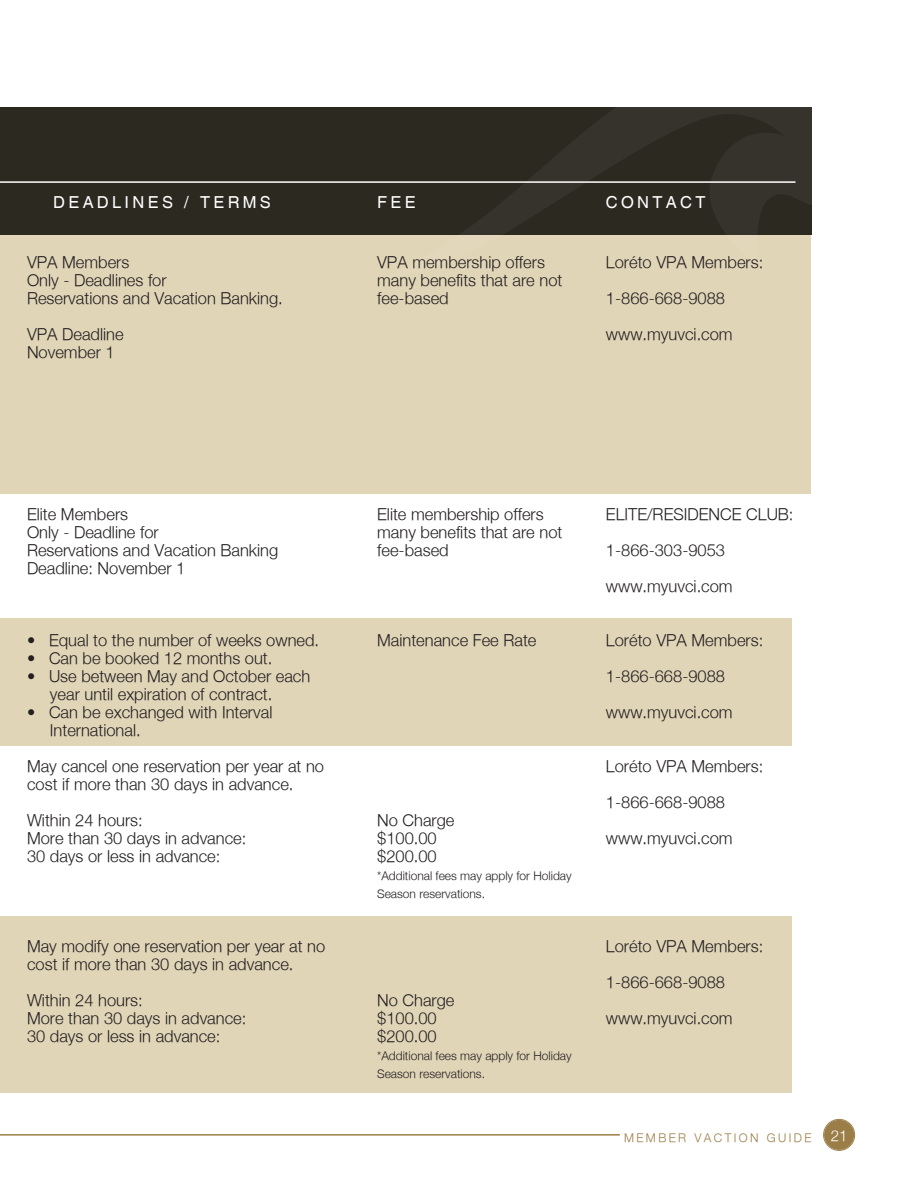
<style>
.page{position:relative;width:918px;height:1188px;background:#fff}
.page>*{position:absolute;margin:0;border:0;box-sizing:border-box;transform-origin:0 0}
.t1{font:300 16.5px/18px "Helvetica Neue";color:#231f20}
.t2{font:16.5px "Helvetica";letter-spacing:.2em;color:#fff}
.t3{font:300 15px "Helvetica Neue";color:#fff}
.t4{font:300 12px/18px "Helvetica Neue";color:#231f20}
.t5{font:300 12px "Helvetica Neue";letter-spacing:.2em;color:#9b7d47}
</style>
<div class="page">
<div style="left:824px;top:1120px;width:30px;height:30px;background:#9b7d47;border-radius:50%"></div>
<div style="left:823px;top:1119px;width:32px;height:32px;border:1px solid #9b7d47;border-radius:50%"></div>
<div style="left:825px;top:1121px;width:29px;height:28px;border:1px solid #9b7d47;border-radius:50%"></div>
<hr style="left:0;top:1134px;width:620px;height:2px;background:#9b7d47">
<div style="left:0;top:916px;width:791px;height:177px;background:#e1d5b8"></div>
<div style="left:0;top:618px;width:791px;height:128px;background:#e1d5b8"></div>
<div style="left:0;top:225px;width:811px;height:268px;background:#e1d5b8"></div>
<div style="left:0;top:107px;width:812px;height:127px;background:#2c2921"></div>
<svg style="left:382px;top:234px;width:430px;height:1px"></svg>
<hr style="left:0;top:181px;width:796px;height:2px;background:#fff">
<p class="t2" style="left:53px;top:193px;width:219px">DEADLINES / TERMS</p>
<p class="t2" style="left:377px;top:193px;width:40px">FEE</p>
<p class="t2" style="left:606px;top:193px;width:101px">CONTACT</p>
<p class="t1" style="left:27px;top:253px;width:104px">VPA Members</p>
<p class="t1" style="left:27px;top:271px;width:141px">Only - Deadlines for</p>
<p class="t1" style="left:27px;top:289px;width:257px">Reservations and Vacation Banking.</p>
<p class="t1" style="left:27px;top:325px;width:98px">VPA Deadline</p>
<p class="t1" style="left:27px;top:343px;width:89px">November 1</p>
<p class="t1" style="left:377px;top:253px;width:169px">VPA membership offers</p>
<p class="t1" style="left:377px;top:271px;width:187px">many benefits that are not</p>
<p class="t1" style="left:377px;top:289px;width:73px">fee-based</p>
<p class="t1" style="left:606px;top:253px;width:159px">Loréto VPA Members:</p>
<p class="t1" style="left:606px;top:289px;width:121px">1-866-668-9088</p>
<p class="t1" style="left:606px;top:325px;width:128px">www.myuvci.com</p>
<p class="t1" style="left:27px;top:505px;width:103px">Elite Members</p>
<p class="t1" style="left:27px;top:523px;width:133px">Only - Deadline for</p>
<p class="t1" style="left:27px;top:541px;width:253px">Reservations and Vacation Banking</p>
<p class="t1" style="left:27px;top:559px;width:160px">Deadline: November 1</p>
<p class="t1" style="left:27px;top:631px;width:294px">• Equal to the number of weeks owned.</p>
<p class="t1" style="left:27px;top:649px;width:247px">• Can be booked 12 months out.</p>
<p class="t1" style="left:27px;top:667px;width:285px">• Use between May and October each</p>
<p class="t1" style="left:50px;top:685px;width:224px">year until expiration of contract.</p>
<p class="t1" style="left:27px;top:703px;width:247px">• Can be exchanged with Interval</p>
<p class="t1" style="left:50px;top:721px;width:92px">International.</p>
<p class="t1" style="left:27px;top:757px;width:299px">May cancel one reservation per year at no cost if more than 30 days in advance.</p>
<p class="t1" style="left:27px;top:811px;width:117px">Within 24 hours:</p>
<p class="t1" style="left:27px;top:829px;width:221px">More than 30 days in advance:</p>
<p class="t1" style="left:27px;top:847px;width:195px">30 days or less in advance:</p>
<p class="t1" style="left:27px;top:937px;width:300px">May modify one reservation per year at no cost if more than 30 days in advance.</p>
<p class="t1" style="left:27px;top:991px;width:117px">Within 24 hours:</p>
<p class="t1" style="left:27px;top:1009px;width:221px">More than 30 days in advance:</p>
<p class="t1" style="left:27px;top:1027px;width:195px">30 days or less in advance:</p>
<p class="t1" style="left:377px;top:505px;width:168px">Elite membership offers</p>
<p class="t1" style="left:377px;top:523px;width:187px">many benefits that are not</p>
<p class="t1" style="left:377px;top:541px;width:73px">fee-based</p>
<p class="t1" style="left:377px;top:631px;width:161px">Maintenance Fee Rate</p>
<p class="t1" style="left:377px;top:811px;width:79px">No Charge</p>
<p class="t1" style="left:377px;top:829px;width:61px">$100.00</p>
<p class="t1" style="left:377px;top:847px;width:61px">$200.00</p>
<p class="t4" style="left:377px;top:867px;width:196px">*Additional fees may apply for Holiday<br>Season reservations.</p>
<p class="t1" style="left:377px;top:991px;width:79px">No Charge</p>
<p class="t1" style="left:377px;top:1009px;width:61px">$100.00</p>
<p class="t1" style="left:377px;top:1027px;width:61px">$200.00</p>
<p class="t4" style="left:377px;top:1047px;width:196px">*Additional fees may apply for Holiday<br>Season reservations.</p>
<p class="t1" style="left:606px;top:505px;width:189px">ELITE/RESIDENCE CLUB:</p>
<p class="t1" style="left:606px;top:541px;width:121px">1-866-303-9053</p>
<p class="t1" style="left:606px;top:577px;width:128px">www.myuvci.com</p>
<p class="t1" style="left:606px;top:631px;width:159px">Loréto VPA Members:</p>
<p class="t1" style="left:606px;top:667px;width:121px">1-866-668-9088</p>
<p class="t1" style="left:606px;top:703px;width:128px">www.myuvci.com</p>
<p class="t1" style="left:606px;top:757px;width:159px">Loréto VPA Members:</p>
<p class="t1" style="left:606px;top:793px;width:121px">1-866-668-9088</p>
<p class="t1" style="left:606px;top:829px;width:128px">www.myuvci.com</p>
<p class="t1" style="left:606px;top:937px;width:159px">Loréto VPA Members:</p>
<p class="t1" style="left:606px;top:973px;width:121px">1-866-668-9088</p>
<p class="t1" style="left:606px;top:1009px;width:128px">www.myuvci.com</p>
<p class="t5" style="left:624px;top:1130px;width:189px">MEMBER VACTION GUIDE</p>
<p class="t3" style="left:831px;top:1127px;width:18px">21</p>
</div>
